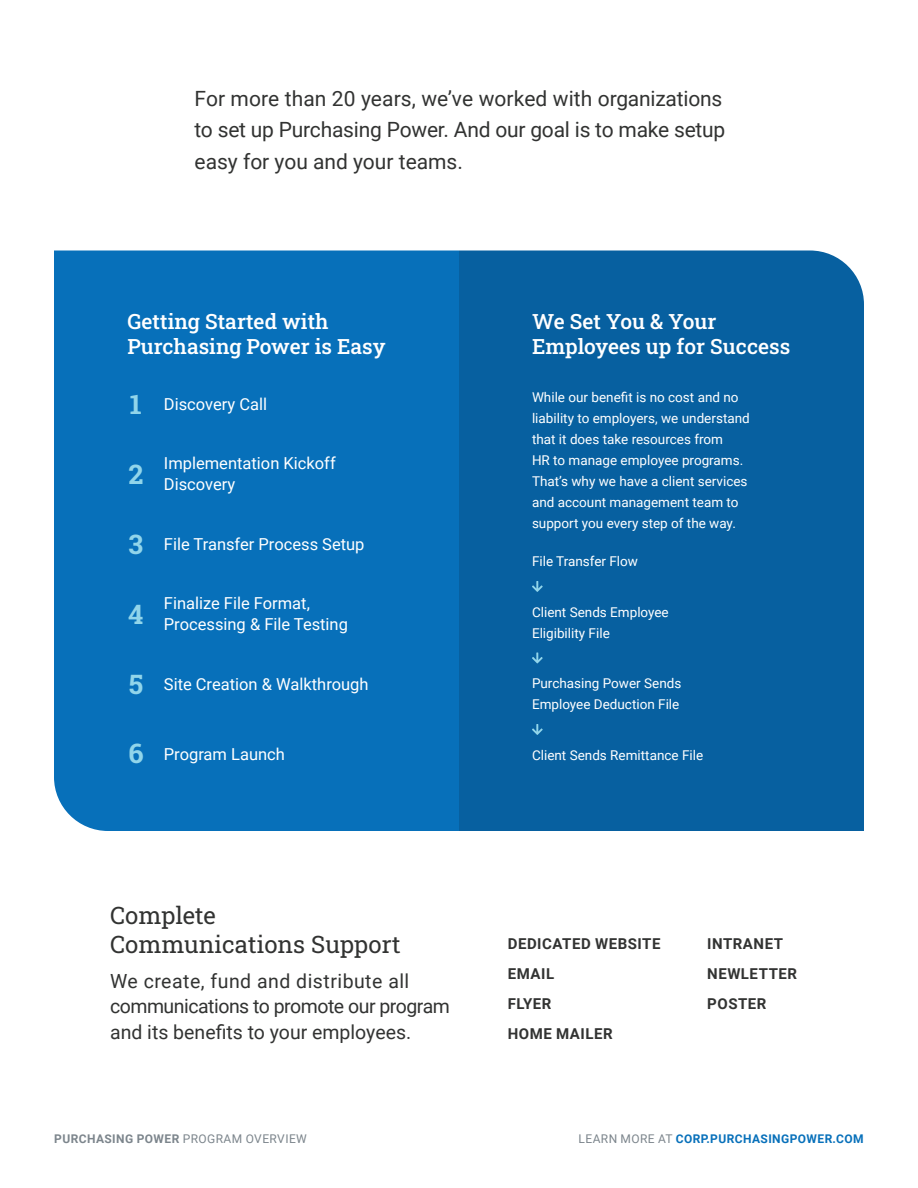
<style>
.page{position:relative;width:918px;height:1188px;background:#fff}
.page>*{position:absolute;margin:0;border:0;box-sizing:border-box;transform-origin:0 0}
.t1{font:700 27px "Roboto Slab";color:#91d5ea}
.t2{font:24px/28.5px "Roboto Slab";color:#323332}
.t3{font:21px/31.5px "Roboto";letter-spacing:-.01em;color:#323332}
.t4{font:500 21px/25.5px "Roboto Slab";color:#fff}
.t5{font:19.5px/25.5px "Roboto";color:#323332}
.t6{font:16.5px "Roboto";color:#fff}
.t7{font:700 15px "Roboto";letter-spacing:.035em;color:#323332}
.t8{font:13.5px/21px "Roboto";color:#fff}
.t9{font:700 12px "Roboto";letter-spacing:.035em;color:#0770ba}
.t10{font:700 12px "Roboto";letter-spacing:.035em;color:#7c858c}
.s1{font-weight:400}
.s2{font-weight:400;color:#7c858c}
</style>
<div class="page">
<div style="left:54px;top:250px;width:405px;height:581px;background:#0770ba"></div>
<div style="left:459px;top:250px;width:405px;height:581px;background:#0760a0"></div>
<svg style="left:532px;top:581px;width:11px;height:11px"></svg>
<svg style="left:532px;top:652px;width:11px;height:11px"></svg>
<svg style="left:532px;top:724px;width:11px;height:11px"></svg>
<p class="t3" style="left:195px;top:82px;width:532px">For more than 20 years, we’ve worked with organizations to set up Purchasing Power. And our goal is to make setup easy for you and your teams.</p>
<p class="t4" style="left:127px;top:308px;width:260px">Getting Started with<br>Purchasing Power is Easy</p>
<p class="t1" style="left:130px;top:385px;width:13px">1</p>
<p class="t6" style="left:164px;top:392px;width:105px">Discovery Call</p>
<p class="t1" style="left:128px;top:455px;width:16px">2</p>
<p class="t6" style="left:164px;top:452px;width:173px">Implementation Kickoff</p>
<p class="t6" style="left:164px;top:473px;width:73px">Discovery</p>
<p class="t1" style="left:129px;top:525px;width:16px">3</p>
<p class="t6" style="left:164px;top:532px;width:202px">File Transfer Process Setup</p>
<p class="t1" style="left:128px;top:595px;width:17px">4</p>
<p class="t6" style="left:164px;top:592px;width:148px">Finalize File Format,</p>
<p class="t6" style="left:164px;top:613px;width:186px">Processing &amp; File Testing</p>
<p class="t1" style="left:129px;top:665px;width:16px">5</p>
<p class="t6" style="left:164px;top:672px;width:206px">Site Creation &amp; Walkthrough</p>
<p class="t1" style="left:128px;top:735px;width:17px">6</p>
<p class="t6" style="left:164px;top:742px;width:123px">Program Launch</p>
<p class="t2" style="left:110px;top:901px;width:292px">Complete<br>Communications Support</p>
<p class="t5" style="left:110px;top:968px;width:341px">We create, fund and distribute all communications to promote our program and its benefits to your employees.</p>
<p class="t4" style="left:532px;top:308px;width:260px">We Set You &amp; Your<br>Employees up for Success</p>
<p class="t8" style="left:532px;top:387px;width:219px">While our benefit is no cost and no liability to employers, we understand that it does take resources from<br>HR to manage employee programs.<br>That’s why we have a client services and account management team to support you every step of the way.</p>
<p class="t8" style="left:532px;top:550px;width:108px">File Transfer Flow</p>
<p class="t8" style="left:532px;top:601px;width:138px">Client Sends Employee<br>Eligibility File</p>
<p class="t8" style="left:532px;top:673px;width:151px">Purchasing Power Sends<br>Employee Deduction File</p>
<p class="t8" style="left:532px;top:744px;width:173px">Client Sends Remittance File</p>
<p class="t7" style="left:508px;top:933px;width:154px">DEDICATED WEBSITE</p>
<p class="t7" style="left:508px;top:963px;width:48px">EMAIL</p>
<p class="t7" style="left:508px;top:993px;width:45px">FLYER</p>
<p class="t7" style="left:508px;top:1023px;width:106px">HOME MAILER</p>
<p class="t7" style="left:707px;top:933px;width:77px">INTRANET</p>
<p class="t7" style="left:707px;top:963px;width:91px">NEWLETTER</p>
<p class="t7" style="left:707px;top:993px;width:61px">POSTER</p>
<p class="t10" style="left:54px;top:1130px;width:254px">PURCHASING POWER <span class="s1">PROGRAM OVERVIEW</span></p>
<p class="t9" style="left:579px;top:1130px;width:287px"><span class="s2">LEARN MORE AT</span> CORP.PURCHASINGPOWER.COM</p>
</div>
